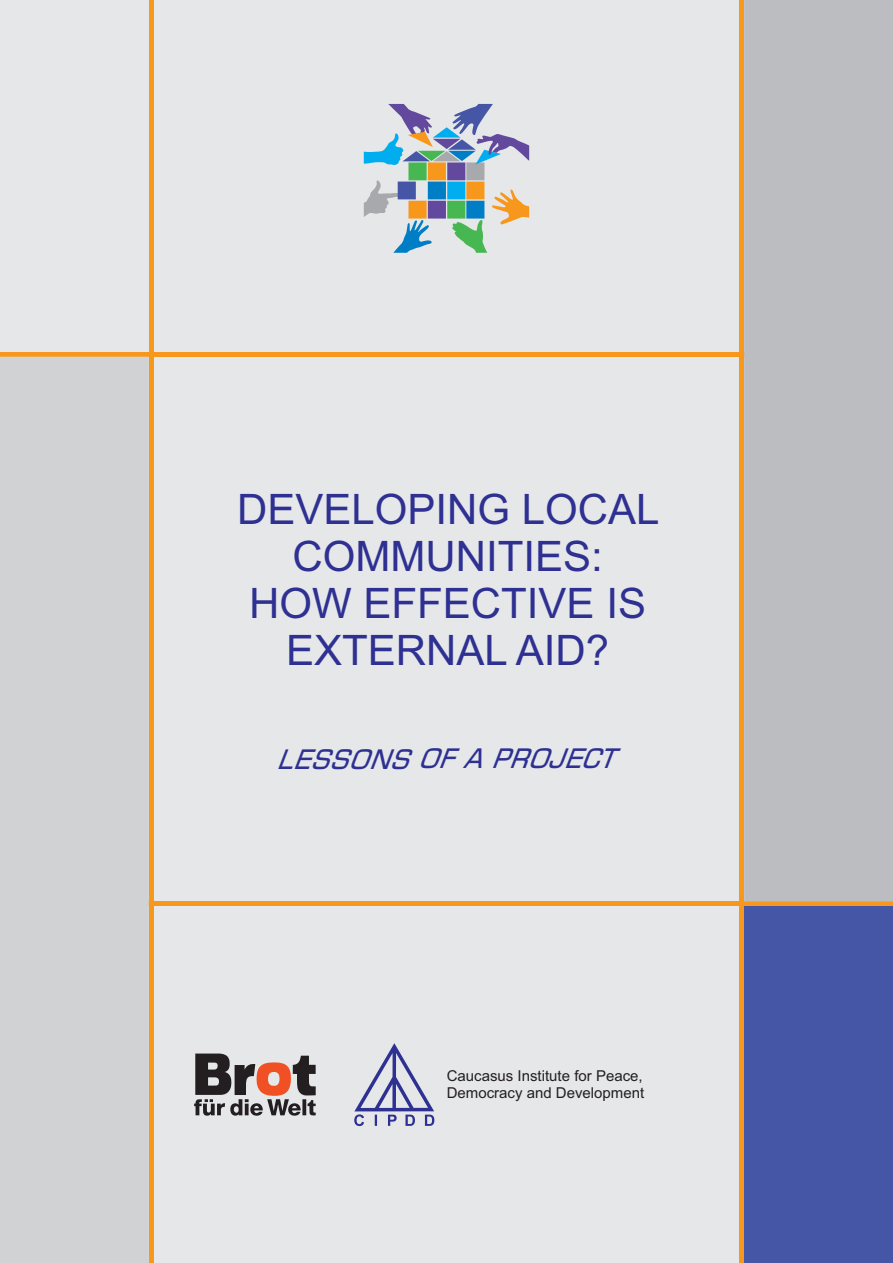
<style>
.page{position:relative;width:893px;height:1263px;background:#e6e7e9}
.page>*{position:absolute;margin:0;border:0;box-sizing:border-box;transform-origin:0 0}
.t1{font:42px/47px "Arial";color:#2e3092;text-align:center}
.t2{font:italic 27px "BPG Extra Square Mtavruli";color:#2e3092}
.t3{font:15px/16.8px "Arial";color:#231f20}
</style>
<div class="page">
<svg style="left:194px;top:1053px;width:122px;height:63px"></svg>
<svg style="left:354px;top:1043px;width:80px;height:83px"></svg>
<div style="left:0;top:352px;width:744px;height:5px;background:#f7981d"></div>
<div style="left:149px;top:901px;width:744px;height:5px;background:#f7981d"></div>
<div style="left:739px;top:0;width:5px;height:1263px;background:#f7981d"></div>
<div style="left:149px;top:0;width:5px;height:1263px;background:#f7981d"></div>
<svg style="left:364px;top:104px;width:165px;height:149px"></svg>
<div style="left:0;top:357px;width:149px;height:906px;background:#d1d2d4"></div>
<div style="left:744px;top:0;width:149px;height:901px;background:#bcbdc0"></div>
<div style="left:744px;top:906px;width:149px;height:357px;background:#4456a5"></div>
<p class="t1" style="left:237px;top:490px;width:424px">DEVELOPING LOCAL<br>COMMUNITIES:<br>HOW EFFECTIVE IS<br>EXTERNAL AID?</p>
<p class="t2" style="left:276px;top:748px;width:338px">LESSONS OFAPROJECT</p>
<p class="t3" style="left:447px;top:1069px;width:199px">Caucasus Institute for Peace,<br>Democracy and Development</p>
</div>
